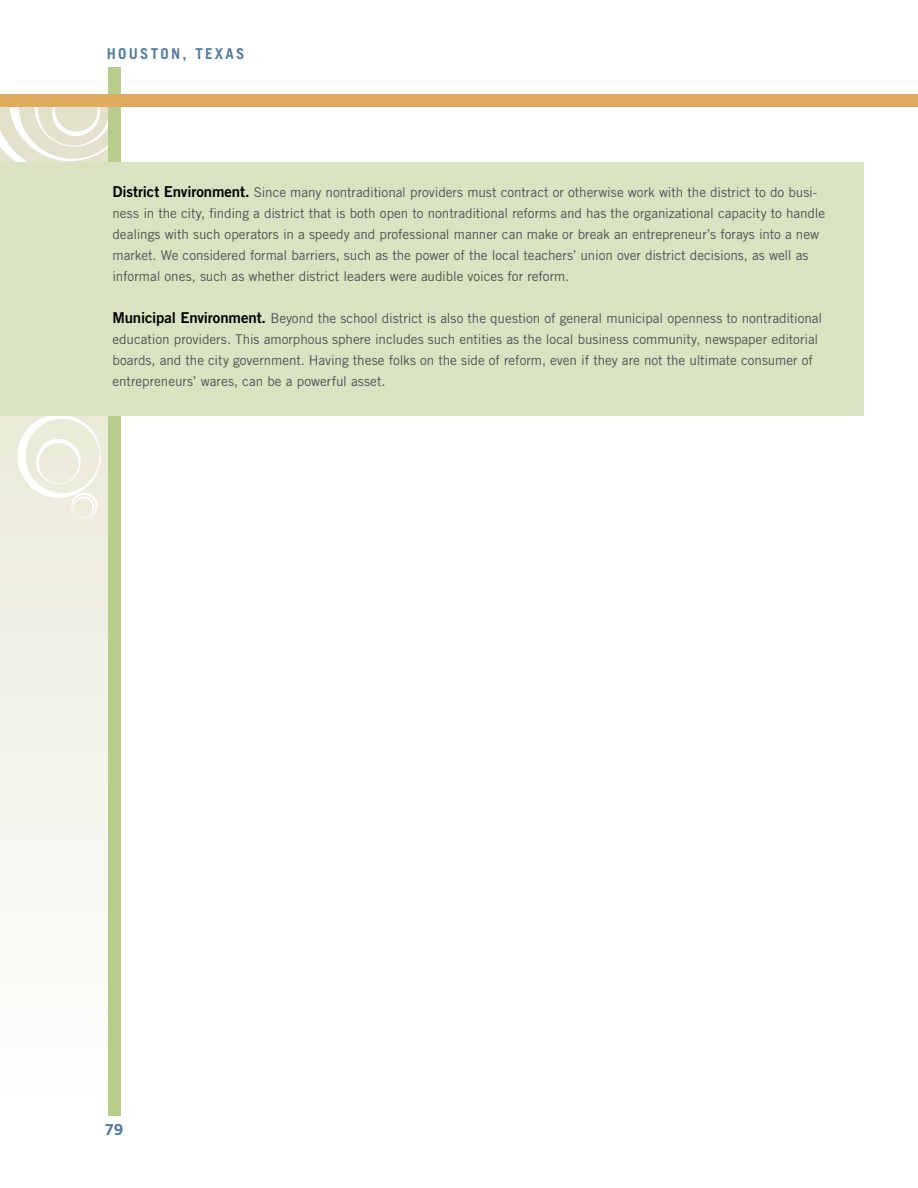
<style>
.page{position:relative;width:918px;height:1188px;background:#fff}
.page>*{position:absolute;margin:0;border:0;box-sizing:border-box;transform-origin:0 0}
.t1{font:700 15px "Trade Gothic";letter-spacing:.15em;color:#577e9f}
.t2{font:15px "Trade Gothic Bold Two";color:#577e9f}
.t3{font:13.5px/21px "Trade Gothic";letter-spacing:-.005em;color:#515251}
.s1{font-family:"Trade Gothic Bold Two";font-size:15px;color:#000}
</style>
<div class="page">
<svg style="left:0;top:415px;width:108px;height:518px"></svg>
<svg style="left:0;top:107px;width:108px;height:55px"></svg>
<svg style="left:15px;top:415px;width:88px;height:106px"></svg>
<div style="left:108px;top:67px;width:12px;height:1049px;background:#b8cc8b"></div>
<div style="left:0;top:94px;width:918px;height:13px;background:#dfa95e"></div>
<div style="left:0;top:162px;width:864px;height:253px;background:#d9e3c1"></div>
<p class="t1" style="left:107px;top:45px;width:139px">HOUSTON, TEXA S</p>
<p class="t3" style="left:112px;top:181px;width:714px"><span class="s1">District Environment.</span> Since many nontraditional providers must contract or otherwise work with the district to do busi&shy;ness in the city, finding a district that is both open to nontraditional reforms and has the organizational capacity to handle dealings with such operators in a speedy and professional manner can make or break an entrepreneur’s forays into a new market. We considered formal barriers, such as the power of the local teachers’ union over district decisions, as well as informal ones, such as whether district leaders were audible voices for reform.</p>
<p class="t3" style="left:112px;top:307px;width:711px"><span class="s1">Municipal Environment.</span> Beyond the school district is also the question of general municipal openness to nontraditional education providers. This amorphous sphere includes such entities as the local business community, newspaper editorial boards, and the city government. Having these folks on the side of reform, even if they are not the ultimate consumer of entrepreneurs’ wares, can be a powerful asset.</p>
<p class="t2" style="left:105px;top:1120px;width:20px">79</p>
</div>
